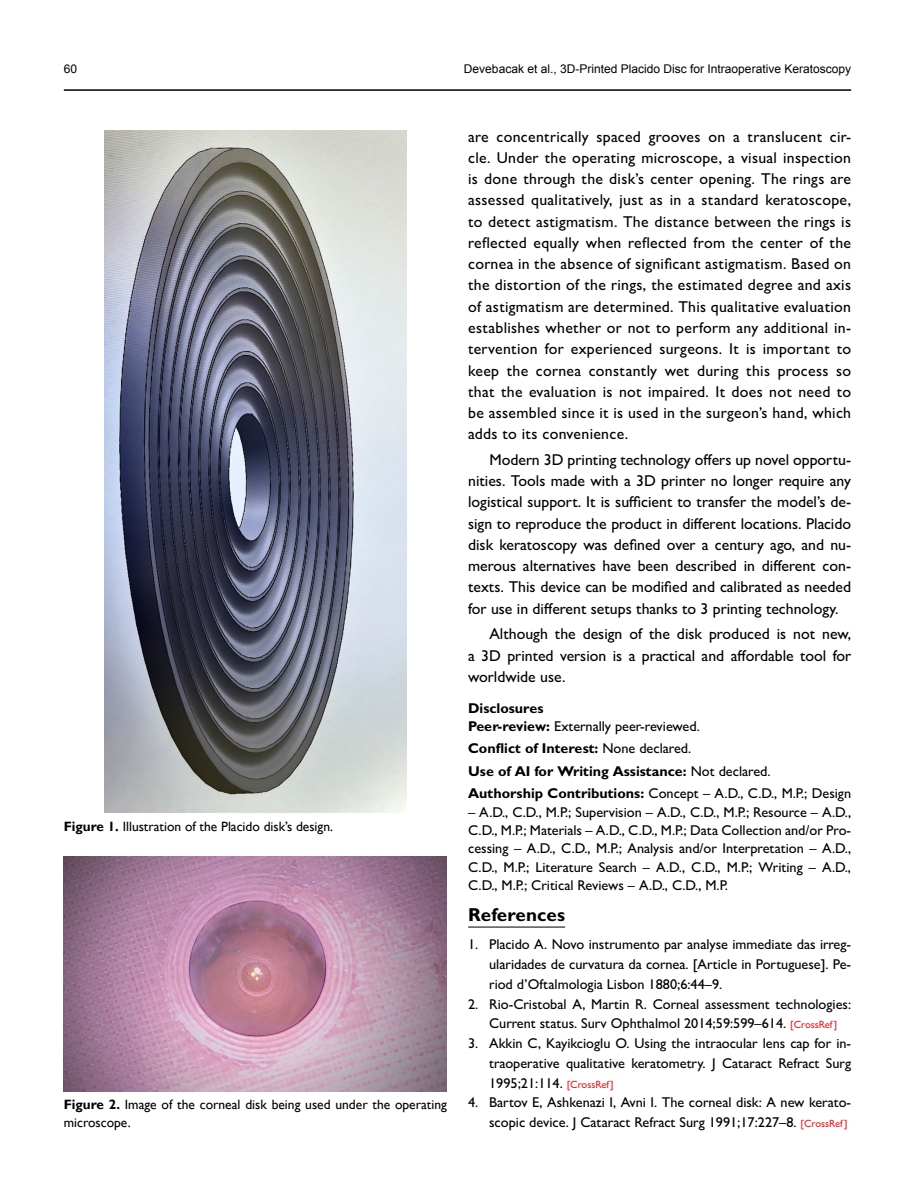
<style>
.page{position:relative;width:915px;height:1191px;background:#fff}
.page>*{position:absolute;margin:0;border:0;box-sizing:border-box;transform-origin:0 0}
.t1{font:700 18.75px "Gill Sans MT Pro";color:#000}
.t2{font:500 15.75px/21.3px "Gill Sans MT Pro";color:#000;text-align:justify}
.t3{font:500 14.25px/19.8px "Gill Sans MT Pro";color:#000;text-align:justify}
.t4{font:700 14.25px/22.5px "Gill Sans MT Pro";color:#000}
.t5{font:13.5px/18px "Gill Sans";color:#000}
.t6{font:12px "Arial";color:#000}
.s1{font-weight:700}
.s2{font-weight:500}
.s3{font-size:10.5px;color:#ed1d24}
</style>
<div class="page">
<hr style="left:64px;top:89px;width:786px;height:2px;background:#000">
<hr style="left:468px;top:926px;width:97px;height:1px;background:#000">
<img style="left:104px;top:131px;width:302px;height:681px">
<img style="left:64px;top:856px;width:382px;height:235px">
<p class="t6" style="left:64px;top:60px;width:15px">60</p>
<p class="t6" style="left:464px;top:60px;width:388px">Devebacak et al., 3D-Printed Placido Disc for Intraoperative Keratoscopy</p>
<p class="t5" style="left:64px;top:817px;width:270px"><span class="s1">Figure 1.</span> Illustration of the Placido disk’s design.</p>
<p class="t5" style="left:64px;top:1095px;width:384px"><span class="s1">Figure 2.</span> Image of the corneal disk being used under the operating microscope.</p>
<p class="t2" style="left:468px;top:125px;width:384px">are concentrically spaced grooves on a translucent cir&shy;cle. Under the operating microscope, a visual inspection is done through the disk’s center opening. The rings are assessed qualitatively, just as in a standard keratoscope, to detect astigmatism. The distance between the rings is reflected equally when reflected from the center of the cornea in the absence of significant astigmatism. Based on the distortion of the rings, the estimated degree and axis of astigmatism are determined. This qualitative evaluation establishes whether or not to perform any additional in&shy;tervention for experienced surgeons. It is important to keep the cornea constantly wet during this process so that the evaluation is not impaired. It does not need to be assembled since it is used in the surgeon’s hand, which adds to its convenience.</p>
<p class="t2" style="left:468px;top:449px;width:384px;text-indent:21px">Modern 3D printing technology offers up novel opportu&shy;nities. Tools made with a 3D printer no longer require any logistical support. It is sufficient to transfer the model’s de&shy;sign to reproduce the product in different locations. Placido disk keratoscopy was defined over a century ago, and nu&shy;merous alternatives have been described in different con&shy;texts. This device can be modified and calibrated as needed for use in different setups thanks to 3 printing technology.</p>
<p class="t2" style="left:468px;top:623px;width:384px;text-indent:21px">Although the design of the disk produced is not new, a 3D printed version is a practical and affordable tool for worldwide use.</p>
<p class="t3" style="left:468px;top:698px;width:233px;line-height:18.3px"><span class="s1">Disclosures<br>Peer-review:</span> Externally peer-reviewed.</p>
<p class="t4" style="left:468px;top:737px;width:384px">Conflict of Interest: <span class="s2">None declared.<br></span>Use of AI for Writing Assistance: <span class="s2">Not declared.<br></span>Authorship Contributions: <span class="s2">Concept – A.D., C.D., M.P.; Design</span></p>
<p class="t3" style="left:468px;top:802px;width:384px;line-height:18.3px">– A.D., C.D., M.P.; Supervision – A.D., C.D., M.P.; Resource – A.D., C.D., M.P.; Materials – A.D., C.D., M.P.; Data Collection and/or Pro&shy;cessing – A.D., C.D., M.P.; Analysis and/or Interpretation – A.D., C.D., M.P.; Literature Search – A.D., C.D., M.P.; Writing – A.D., C.D., M.P.; Critical Reviews – A.D., C.D., M.P.</p>
<p class="t1" style="left:468px;top:903px;width:98px">References</p>
<p class="t3" style="left:489px;top:934px;width:363px;text-indent:-21px">1. Placido A. Novo instrumento par analyse immediate das irreg&shy;ularidades de curvatura da cornea. [Article in Portuguese]. Pe&shy;riod d’Oftalmologia Lisbon 1880;6:44–9.</p>
<p class="t3" style="left:468px;top:993px;width:384px;text-align:center">2. Rio-Cristobal A, Martin R. Corneal assessment technologies:<br>Current status. Surv Ophthalmol 2014;59:599–614. <span class="s3">[CrossRef]</span></p>
<p class="t3" style="left:489px;top:1033px;width:363px;text-indent:-21px">3. Akkin C, Kayikcioglu O. Using the intraocular lens cap for in&shy;traoperative qualitative keratometry. J Cataract Refract Surg 1995;21:114. <span class="s3">[CrossRef]</span></p>
<p class="t3" style="left:468px;top:1092px;width:384px;text-align:right">4. Bartov E, Ashkenazi I, Avni I. The corneal disk: A new kerato&shy;scopic device. J Cataract Refract Surg 1991;17:227–8. <span class="s3">[CrossRef]</span></p>
</div>
